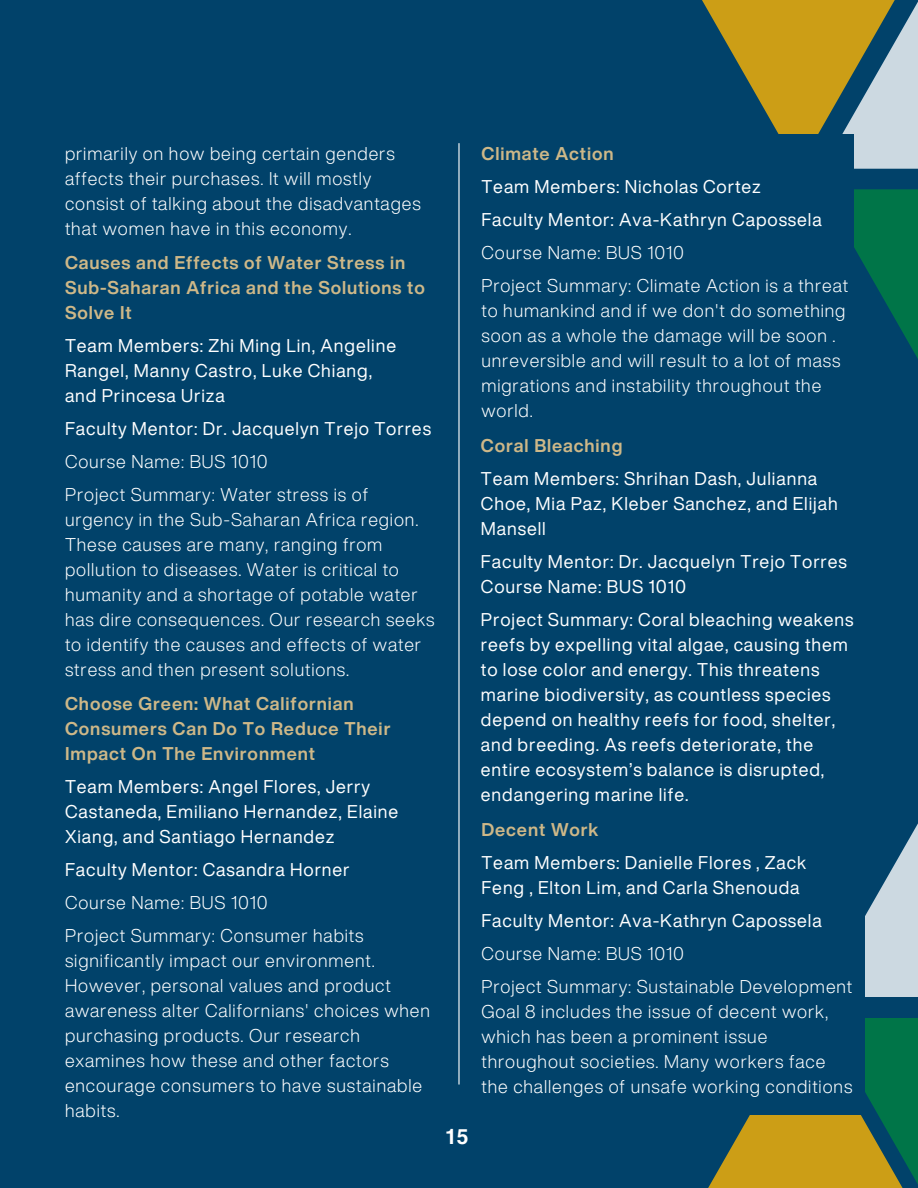
<style>
.page{position:relative;width:918px;height:1188px;background:#01426a}
.page>*{position:absolute;margin:0;border:0;box-sizing:border-box;transform-origin:0 0}
.t1{font:700 21px "Helvetica LT Pro";color:#fff}
.t2{font:300 18px/25px "Helvetica Now Display";letter-spacing:.05em;color:#fff}
.t3{font:18px/25px "Helvetica Now Display";letter-spacing:.05em;color:#fff}
.t4{font:700 18px/25px "Helvetica Now Display";letter-spacing:.05em;color:#ceb888}
</style>
<div class="page">
<svg style="left:854px;top:189px;width:64px;height:170px;fill:#007548"></svg>
<svg style="left:904px;top:2px;width:14px;height:167px;background:#bdcdd8"></svg>
<svg style="left:702px;top:0;width:202px;height:169px"></svg>
<svg style="left:708px;top:1115px;width:115px;height:73px"></svg>
<svg style="left:823px;top:1018px;width:95px;height:170px;background:#487d3a"></svg>
<svg style="left:865px;top:823px;width:53px;height:174px;fill:#ccd9e1"></svg>
<div style="left:538px;top:134px;width:315px;height:208px;background:#01426a"></div>
<div style="left:549px;top:907px;width:316px;height:208px;background:#01426a"></div>
<hr style="left:458px;top:143px;width:2px;height:942px;background:#fff">
<p class="t2" style="left:65px;top:141px;width:357px">primarily on how being certain genders affects their purchases. It will mostly consist of talking about the disadvantages that women have in this economy.</p>
<h1 class="t4" style="left:65px;top:250px;width:361px">Causes and Effects of Water Stress in<br>Sub-Saharan Africa and the Solutions to<br>Solve It</h1>
<p class="t3" style="left:65px;top:333px;width:333px">Team Members: Zhi Ming Lin, Angeline<br>Rangel, Manny Castro, Luke Chiang,</p>
<p class="t3" style="left:65px;top:383px;width:161px">and Princesa Uriza</p>
<p class="t3" style="left:65px;top:416px;width:368px">Faculty Mentor: Dr. Jacquelyn Trejo Torres</p>
<p class="t2" style="left:65px;top:449px;width:204px">Course Name: BUS 1010</p>
<p class="t2" style="left:65px;top:482px;width:371px">Project Summary: Water stress is of urgency in the Sub-Saharan Africa region.<br>These causes are many, ranging from pollution to diseases. Water is critical to humanity and a shortage of potable water has dire consequences. Our research seeks to identify the causes and effects of water stress and then present solutions.</p>
<h1 class="t4" style="left:65px;top:691px;width:327px">Choose Green: What Californian<br>Consumers Can Do To Reduce Their<br>Impact On The Environment</h1>
<p class="t3" style="left:65px;top:774px;width:335px">Team Members: Angel Flores, Jerry<br>Castaneda, Emiliano Hernandez, Elaine<br>Xiang, and Santiago Hernandez</p>
<p class="t3" style="left:65px;top:857px;width:286px">Faculty Mentor: Casandra Horner</p>
<p class="t2" style="left:65px;top:890px;width:204px">Course Name: BUS 1010</p>
<p class="t2" style="left:65px;top:923px;width:367px">Project Summary: Consumer habits significantly impact our environment.<br>However, personal values and product awareness alter Californians' choices when purchasing products. Our research examines how these and other factors encourage consumers to have sustainable habits.</p>
<p class="t1" style="left:445px;top:1129px;width:25px">15</p>
<p class="t4" style="left:481px;top:141px;width:134px">Climate Action</p>
<p class="t3" style="left:481px;top:174px;width:281px">Team Members: Nicholas Cortez</p>
<h1 class="t3" style="left:481px;top:207px;width:342px">Faculty Mentor: Ava-Kathryn Capossela</h1>
<p class="t2" style="left:481px;top:240px;width:204px">Course Name: BUS 1010</p>
<p class="t2" style="left:481px;top:273px;width:368px">Project Summary: Climate Action is a threat to humankind and if we don't do something soon as a whole the damage will be soon . unreversible and will result to a lot of mass migrations and instability throughout the world.</p>
<p class="t4" style="left:481px;top:433px;width:143px">Coral Bleaching</p>
<p class="t3" style="left:481px;top:466px;width:358px">Team Members: Shrihan Dash, Julianna<br>Choe, Mia Paz, Kleber Sanchez, and Elijah<br>Mansell</p>
<h1 class="t3" style="left:481px;top:549px;width:368px">Faculty Mentor: Dr. Jacquelyn Trejo Torres</h1>
<p class="t3" style="left:481px;top:574px;width:207px">Course Name: BUS 1010</p>
<p class="t3" style="left:481px;top:607px;width:374px">Project Summary: Coral bleaching weakens reefs by expelling vital algae, causing them to lose color and energy. This threatens marine biodiversity, as countless species depend on healthy reefs for food, shelter, and breeding. As reefs deteriorate, the entire ecosystem’s balance is disrupted, endangering marine life.</p>
<p class="t4" style="left:481px;top:817px;width:119px">Decent Work</p>
<p class="t3" style="left:481px;top:850px;width:326px">Team Members: Danielle Flores , Zack<br>Feng , Elton Lim, and Carla Shenouda</p>
<h1 class="t3" style="left:481px;top:908px;width:342px">Faculty Mentor: Ava-Kathryn Capossela</h1>
<p class="t2" style="left:481px;top:941px;width:204px">Course Name: BUS 1010</p>
<p class="t2" style="left:481px;top:974px;width:373px">Project Summary: Sustainable Development Goal 8 includes the issue of decent work, which has been a prominent issue throughout societies. Many workers face the challenges of unsafe working conditions</p>
</div>
